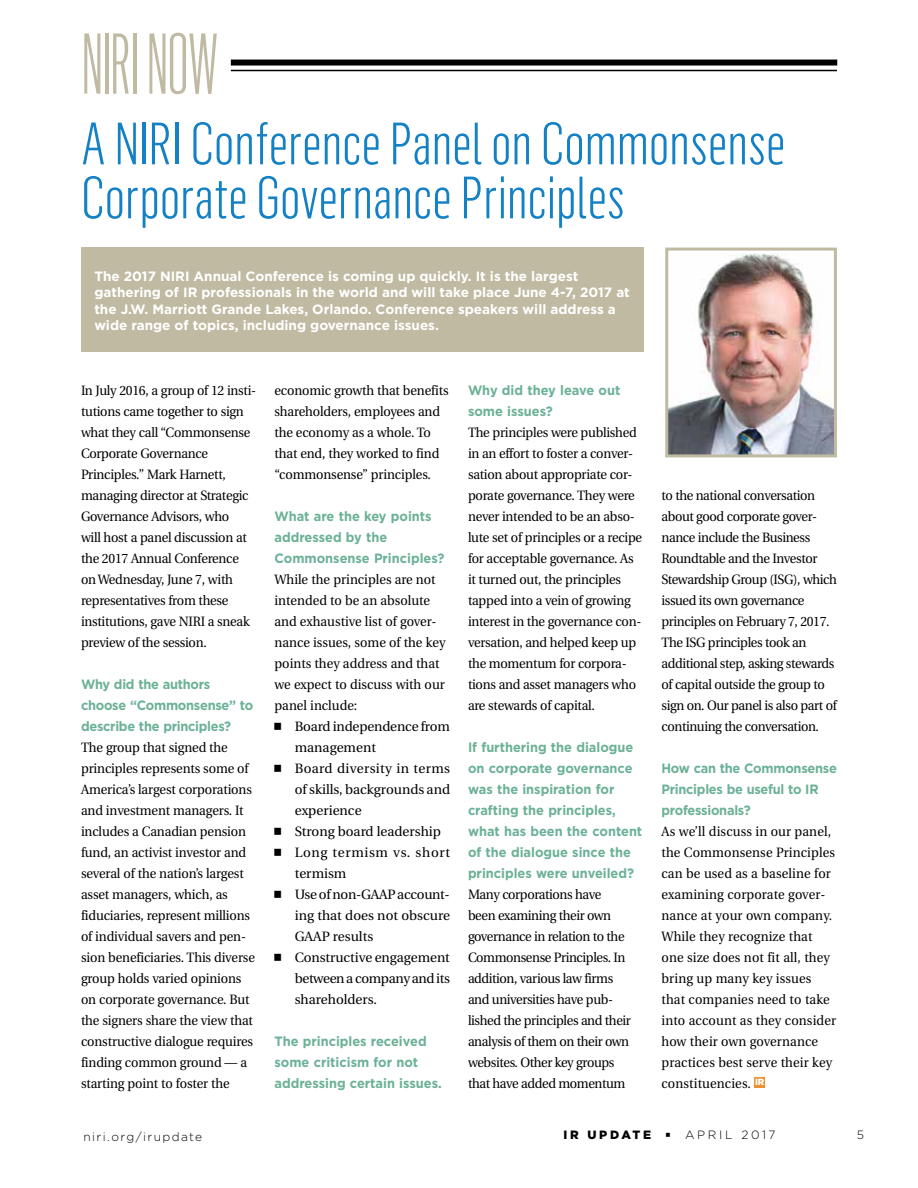
<style>
.page{position:relative;width:918px;height:1188px;background:#fff}
.page>*{position:absolute;margin:0;border:0;box-sizing:border-box;transform-origin:0 0}
.t1{font:300 84.45px "Flama Ultracondensed";letter-spacing:-.015em;color:#c0baa2}
.t2{font:300 58.5px/54px "Flama Condensed";letter-spacing:-.01em;color:#1581c5}
.t3{font:13.5px/21px "Utopia";letter-spacing:-.02em;color:#000;scale:.95 1}
.t4{font:700 13.5px/21px "Gotham";color:#6bb196;scale:.95 1}
.t5{font:13.5px/21px "Utopia";letter-spacing:.01em;color:#000;scale:.95 1}
.t6{font:700 13.5px/16.5px "Gotham";color:#fff}
.t7{font:13.5px/21px "Utopia";letter-spacing:-.02em;color:#000;text-align:justify}
.t8{font:13.5px/21px "Utopia";color:#000;scale:.95 1}
.t9{font:700 13.5px/21px "Gotham";letter-spacing:-.02em;color:#6bb196;scale:.95 1}
.t10{font:13.5px/21px "Utopia";letter-spacing:.045em;color:#000}
.t11{font:13.5px "Utopia";color:#000}
.t12{font:300 12px "Gotham";letter-spacing:.12em;color:#000}
.t13{font:300 12px "Gotham";letter-spacing:.22em;color:#000}
.t14{font:900 12px "Gotham";letter-spacing:.215em;color:#000}
</style>
<div class="page">
<div style="left:231px;top:60px;width:606px;height:6px;background:#000"></div>
<hr style="left:231px;top:70px;width:606px;height:1px;background:#000">
<div style="left:81px;top:248px;width:563px;height:104px;background:#c0baa2"></div>
<div style="left:754px;top:1077px;width:11px;height:11px;background:#ee9036"></div>
<img style="left:669px;top:253px;width:164px;height:200px">
<div style="left:665px;top:248px;width:172px;height:209px;border:3px solid #c0baa2"></div>
<h1 class="t1" style="left:81px;top:13px;width:139px">NIRI NOW</h1>
<h2 class="t2" style="left:81px;top:115px;width:706px">A NIRI Conference Panel on Commonsense<br>Corporate Governance Principles</h2>
<p class="t6" style="left:94px;top:268px;width:537px">The 2017 NIRI Annual Conference is coming up quickly. It is the largest gathering of IR professionals in the world and will take place June 4-7, 2017 at the J.W. Marriott Grande Lakes, Orlando. Conference speakers will address a wide range of topics, including governance issues.</p>
<p class="t3" style="left:81px;top:380px;width:186px">In July 2016, a group of 12 insti&shy;tutions came together to sign what they call “Commonsense<br>Corporate Governance<br>Principles.” Mark Harnett, managing director at Strategic<br>Governance Advisors, who<br>will host a panel discussion at the 2017 Annual Conference on Wednesday, June 7, with representatives from these institutions, gave NIRI a sneak preview of the session.</p>
<p class="t9" style="left:81px;top:673px;width:183px">Why did the authors choose “Commonsense” to describe the principles?</p>
<p class="t3" style="left:81px;top:737px;width:185px">The group that signed the principles represents some of<br>America’s largest corporations and investment managers. It includes a Canadian pension fund, an activist investor and several of the nation’s largest asset managers, which, as fiduciaries, represent millions of individual savers and pen&shy;sion beneficiaries. This diverse group holds varied opinions on corporate governance. But the signers share the view that constructive dialogue requires finding common ground — a starting point to foster the</p>
<p class="t3" style="left:275px;top:380px;width:185px">economic growth that benefits shareholders, employees and the economy as a whole. To that end, they worked to find “commonsense” principles.</p>
<p class="t4" style="left:275px;top:505px;width:180px">What are the key points addressed by the<br>Commonsense Principles?</p>
<p class="t8" style="left:274px;top:569px;width:182px">While the principles are not intended to be an absolute and exhaustive list of gover&shy;nance issues, some of the key points they address and that we expect to discuss with our panel include:</p>
<p class="t7" style="left:295px;top:716px;width:157px;text-indent:-20px">□ Board independence from management</p>
<p class="t7" style="left:295px;top:758px;width:157px;text-indent:-20px">□ Board diversity in terms of skills, backgrounds and experience</p>
<p class="t11" style="left:274px;top:824px;width:168px">□ Strong board leadership</p>
<p class="t10" style="left:295px;top:842px;width:157px;text-indent:-20px">□ Long termism vs. short termism</p>
<p class="t7" style="left:295px;top:884px;width:157px;text-indent:-20px">□ Use of non-GAAP account&shy;ing that does not obscure GAAP results</p>
<p class="t7" style="left:295px;top:947px;width:157px;text-indent:-20px">□ Constructive engagement between a company and its shareholders.</p>
<p class="t4" style="left:274px;top:1030px;width:178px">The principles received some criticism for not addressing certain issues.</p>
<p class="t4" style="left:468px;top:379px;width:162px">Why did they leave out some issues?</p>
<p class="t3" style="left:468px;top:422px;width:185px">The principles were published in an effort to foster a conver&shy;sation about appropriate cor&shy;porate governance. They were never intended to be an abso&shy;lute set of principles or a recipe for acceptable governance. As it turned out, the principles tapped into a vein of growing interest in the governance con&shy;versation, and helped keep up the momentum for corpora&shy;tions and asset managers who are stewards of capital.</p>
<p class="t4" style="left:468px;top:736px;width:185px">If furthering the dialogue on corporate governance was the inspiration for crafting the principles, what has been the content of the dialogue since the principles were unveiled?</p>
<p class="t3" style="left:468px;top:884px;width:173px">Many corporations have been examining their own governance in relation to the<br>Commonsense Principles. In addition, various law firms and universities have pub&shy;lished the principles and their analysis of them on their own websites. Other key groups that have added momentum</p>
<p class="t3" style="left:662px;top:485px;width:186px">to the national conversation about good corporate gover&shy;nance include the Business<br>Roundtable and the Investor<br>Stewardship Group (ISG), which issued its own governance principles on February 7, 2017.<br>The ISG principles took an additional step, asking stewards of capital outside the group to sign on. Our panel is also part of continuing the conversation.</p>
<p class="t9" style="left:662px;top:757px;width:186px">How can the Commonsense<br>Principles be useful to IR professionals?</p>
<p class="t5" style="left:662px;top:821px;width:185px">As we’ll discuss in our panel, the Commonsense Principles can be used as a baseline for examining corporate gover&shy;nance at your own company.<br>While they recognize that one size does not fit all, they bring up many key issues that companies need to take into account as they consider how their own governance practices best serve their key constituencies. <sup>IR</sup></p>
<p class="t12" style="left:84px;top:1129px;width:120px">niri.org/irupdate</p>
<p class="t14" style="left:564px;top:1127px;width:89px">IR UPDATE</p>
<p class="t13" style="left:666px;top:1127px;width:111px">◆ APRIL 2017</p>
<p class="t12" style="left:857px;top:1127px;width:9px">5</p>
</div>
